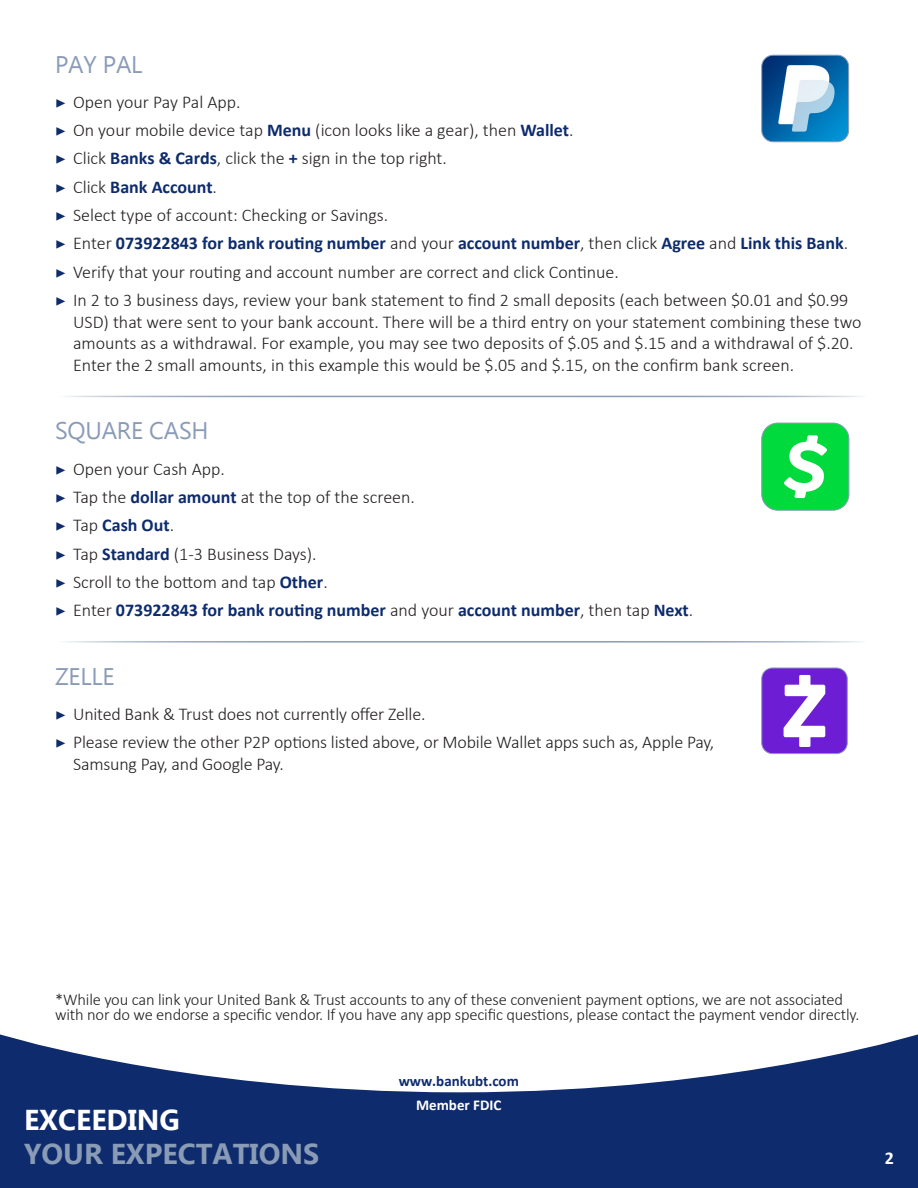
<style>
.page{position:relative;width:918px;height:1188px;background:#fff}
.page>*{position:absolute;margin:0;border:0;box-sizing:border-box;transform-origin:0 0}
.t1{font:700 28.8px "Ebrima";color:#8a9bb6}
.t2{font:700 28.8px "Ebrima";color:#fff}
.t3{font:24px "Ebrima";letter-spacing:-.01em;color:#8a9bb6}
.t4{font:300 18px/21.6px "Calibri";color:#231f20}
.t5{font:700 18px "Calibri";color:#0d2b6d}
.t6{font:700 18px "Calibri";color:#fff}
.t7{font:300 16.5px/15px "Calibri";letter-spacing:-.01em;color:#231f20}
.t8{font:700 15px/24.2px "Calibri";color:#0d2b6d;text-align:center}
.s1{font-family:"Minion Pro";font-weight:400;color:#0d2b6d}
.s2{font-weight:700;color:#0d2b6d}
.s3{font-family:"Minion Pro";font-weight:400}
.s4{font-weight:300;color:#231f20}
.s5{color:#fff}
</style>
<div class="page">
<svg style="left:0;top:1034px;width:918px;height:154px;fill:#0d2b6d"></svg>
<hr style="left:55px;top:396px;width:810px;height:1px;background:#8a9bb6">
<hr style="left:55px;top:641px;width:810px;height:2px;background:#8a9bb6">
<img style="left:763px;top:423px;width:86px;height:86px">
<div style="left:761px;top:423px;width:88px;height:88px;border:1px solid #8a9bb6;border-radius:16px"></div>
<img style="left:763px;top:668px;width:83px;height:86px">
<div style="left:761px;top:668px;width:87px;height:86px;border:1px solid #8a9bb6;border-radius:11px"></div>
<img style="left:762px;top:55px;width:87px;height:87px">
<div style="left:761px;top:55px;width:88px;height:87px;border:1px solid #8a9bb6;border-radius:11px"></div>
<p class="t3" style="left:55px;top:46px;width:89px">PAY PAL</p>
<p class="t4" style="left:55px;top:91px;width:187px"><span class="s1">▶</span> Open your Pay Pal App.</p>
<p class="t4" style="left:55px;top:119px;width:520px"><span class="s1">▶</span> On your mobile device tap <span class="s2">Menu</span> (icon looks like a gear), then <span class="s2">Wallet</span>.</p>
<p class="t4" style="left:55px;top:147px;width:393px"><span class="s1">▶</span> Click <span class="s2">Banks &amp; Cards</span>, click the <span class="s2">+</span> sign in the top right.</p>
<p class="t5" style="left:55px;top:174px;width:163px"><span class="s3">▶</span> <span class="s4">Click</span> Bank Account<span class="s4">.</span></p>
<p class="t4" style="left:55px;top:204px;width:335px"><span class="s1">▶</span> Select type of account: Checking or Savings.</p>
<p class="t5" style="left:55px;top:231px;width:795px"><span class="s3">▶</span> <span class="s4">Enter</span> 073922843 for bank routing number <span class="s4">and your</span> account number<span class="s4">, then click</span> Agree <span class="s4">and</span> Link this Bank<span class="s4">.</span></p>
<p class="t4" style="left:55px;top:261px;width:565px"><span class="s1">▶</span> Verify that your routing and account number are correct and click Continue.</p>
<p class="t4" style="left:73px;top:289px;width:790px;text-indent:-18px"><span class="s1">▶</span> In 2 to 3 business days, review your bank statement to find 2 small deposits (each between $0.01 and $0.99<br>USD) that were sent to your bank account. There will be a third entry on your statement combining these two amounts as a withdrawal. For example, you may see two deposits of $.05 and $.15 and a withdrawal of $.20.<br>Enter the 2 small amounts, in this example this would be $.05 and $.15, on the confirm bank screen.</p>
<p class="t3" style="left:55px;top:413px;width:155px">SQUARE CASH</p>
<p class="t4" style="left:55px;top:458px;width:171px"><span class="s1">▶</span> Open your Cash App.</p>
<p class="t4" style="left:55px;top:486px;width:361px"><span class="s1">▶</span> Tap the <span class="s2">dollar amount</span> at the top of the screen.</p>
<p class="t5" style="left:55px;top:513px;width:120px"><span class="s3">▶</span> <span class="s4">Tap</span> Cash Out<span class="s4">.</span></p>
<p class="t4" style="left:55px;top:543px;width:263px"><span class="s1">▶</span> Tap <span class="s2">Standard</span> (1-3 Business Days).</p>
<p class="t4" style="left:55px;top:571px;width:274px"><span class="s1">▶</span> Scroll to the bottom and tap <span class="s2">Other</span>.</p>
<p class="t5" style="left:55px;top:598px;width:640px"><span class="s3">▶</span> <span class="s4">Enter</span> 073922843 for bank routing number <span class="s4">and your</span> account number<span class="s4">, then tap</span> Next<span class="s4">.</span></p>
<p class="t3" style="left:55px;top:659px;width:61px">ZELLE</p>
<p class="t4" style="left:55px;top:703px;width:372px"><span class="s1">▶</span> United Bank &amp; Trust does not currently offer Zelle.</p>
<p class="t4" style="left:73px;top:731px;width:643px;text-indent:-18px"><span class="s1">▶</span> Please review the other P2P options listed above, or Mobile Wallet apps such as, Apple Pay,<br>Samsung Pay, and Google Pay.</p>
<p class="t7" style="left:55px;top:992px;width:806px">*While you can link your United Bank &amp; Trust accounts to any of these convenient payment options, we are not associated with nor do we endorse a specific vendor. If you have any app specific questions, please contact the payment vendor directly.</p>
<h1 class="t2" style="left:24px;top:1097px;width:158px">EXCEEDING</h1>
<h1 class="t1" style="left:24px;top:1131px;width:297px">YOUR EXPECTATIONS</h1>
<p class="t8" style="left:399px;top:1068px;width:122px">www.bankubt.com<br><span class="s5">Member FDIC</span></p>
<p class="t6" style="left:885px;top:1145px;width:11px">2</p>
</div>
